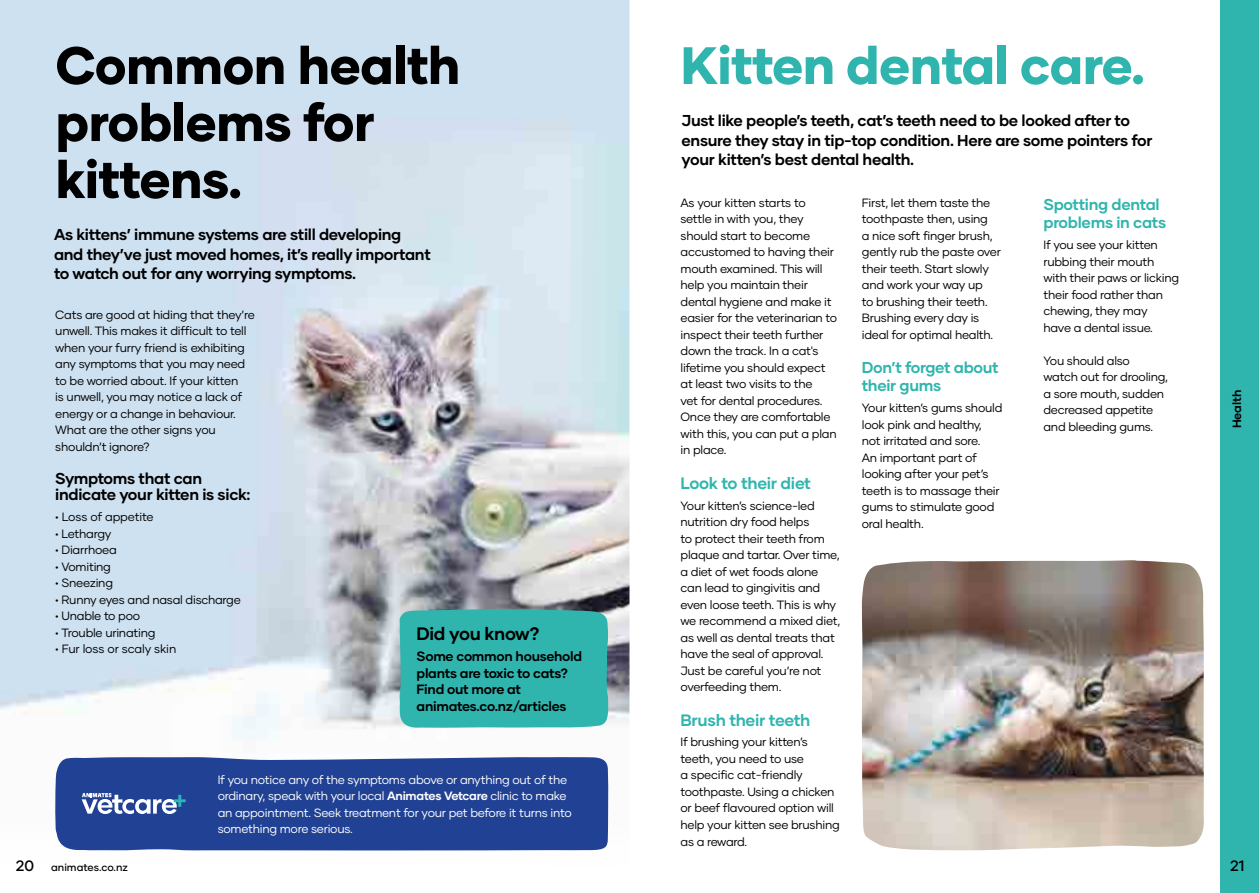
<style>
.page{position:relative;width:1259px;height:893px;background:#fff}
.page>*{position:absolute;margin:0;border:0;box-sizing:border-box;transform-origin:0 0}
.t1{font:800 52.5px/57px "Gilmer";letter-spacing:-.015em;color:#000}
.t2{font:800 52.5px "Gilmer";letter-spacing:-.015em;color:#30b5ae}
.t3{font:700 18px "Gilmer";letter-spacing:-.02em;color:#000}
.t4{font:700 16.5px "Gilmer";letter-spacing:-.02em;color:#30b5ae}
.t5{font:700 15.75px/19.5px "Gilmer";letter-spacing:-.02em;color:#000}
.t6{font:700 15.75px/18px "Gilmer";letter-spacing:-.02em;color:#30b5ae}
.t7{font:500 15px "Gilmer";color:#000}
.t8{font:700 13.5px/16.5px "Gilmer";letter-spacing:-.02em;color:#000}
.t9{font:12px/16.5px "Gilmer";letter-spacing:-.02em;color:#000}
.t10{font:12px/16.5px "Gilmer";letter-spacing:-.02em;color:#fff}
.t11{font:700 12px "Gilmer";letter-spacing:-.01em;color:#000}
.t12{font:500 10.5px "Gilmer";color:#000}
.s1{font-size:15px}
.s2{font-weight:700}
</style>
<div class="page">
<div style="left:1220px;top:0;width:39px;height:893px;background:#30b5ae"></div>
<img style="left:0;top:0;width:629px;height:828px">
<div style="left:55px;top:757px;width:553px;height:94px;background:#214294"></div>
<div style="left:399px;top:609px;width:209px;height:121px;background:#30b5ae"></div>
<svg style="left:82px;top:793px;width:104px;height:21px"></svg>
<img style="left:862px;top:560px;width:342px;height:290px">
<h1 class="t1" style="left:55px;top:37px;width:407px">Common health problems for kittens.</h1>
<h3 class="t5" style="left:54px;top:225px;width:378px">As kittens’ immune systems are still developing and they’ve just moved homes, it’s really important to watch out for any worrying symptoms.</h3>
<p class="t9" style="left:55px;top:306px;width:201px">Cats are good at hiding that they’re unwell. This makes it difficult to tell when your furry friend is exhibiting any symptoms that you may need to be worried about. If your kitten<br>is unwell, you may notice a lack of energy or a change in behaviour.<br>What are the other signs you shouldn’t ignore?</p>
<h3 class="t5" style="left:55px;top:470px;width:197px;line-height:16.5px">Symptoms that can indicate your kitten is sick:</h3>
<p class="t9" style="left:55px;top:508px;width:100px">• Loss of appetite</p>
<p class="t9" style="left:55px;top:525px;width:58px">• Lethargy</p>
<p class="t9" style="left:55px;top:541px;width:63px">• Diarrhoea</p>
<p class="t9" style="left:55px;top:558px;width:57px">• Vomiting</p>
<p class="t9" style="left:55px;top:574px;width:59px">• Sneezing</p>
<p class="t9" style="left:55px;top:591px;width:187px">• Runny eyes and nasal discharge</p>
<p class="t9" style="left:55px;top:607px;width:86px">• Unable to poo</p>
<p class="t9" style="left:55px;top:624px;width:102px">• Trouble urinating</p>
<p class="t9" style="left:55px;top:640px;width:122px">• Fur loss or scaly skin</p>
<h2 class="t3" style="left:416px;top:623px;width:125px">Did you know?</h2>
<p class="t8" style="left:416px;top:648px;width:167px">Some common household plants are toxic to cats?<br>Find out more at animates.co.nz/articles</p>
<p class="t12" style="left:16px;top:861px;width:113px"><span class="s1">20</span> animates.co.nz</p>
<p class="t10" style="left:218px;top:771px;width:355px">If you notice any of the symptoms above or anything out of the ordinary, speak with your local <span class="s2">Animates Vetcare</span> clinic to make an appointment. Seek treatment for your pet before it turns into something more serious.</p>
<h1 class="t2" style="left:680px;top:32px;width:466px">Kitten dental care.</h1>
<h3 class="t5" style="left:681px;top:111px;width:472px">Just like people’s teeth, cat’s teeth need to be looked after to ensure they stay in tip-top condition. Here are some pointers for your kitten’s best dental health.</h3>
<p class="t9" style="left:680px;top:194px;width:158px">As your kitten starts to settle in with you, they should start to become accustomed to having their mouth examined. This will help you maintain their dental hygiene and make it easier for the veterinarian to inspect their teeth further down the track. In a cat's lifetime you should expect at least two visits to the<br>vet for dental procedures.<br>Once they are comfortable with this, you can put a plan in place.</p>
<h3 class="t4" style="left:680px;top:473px;width:132px">Look to their diet</h3>
<p class="t9" style="left:680px;top:497px;width:161px">Your kitten’s science-led nutrition dry food helps<br>to protect their teeth from plaque and tartar. Over time, a diet of wet foods alone can lead to gingivitis and even loose teeth. This is why we recommend a mixed diet, as well as dental treats that have the seal of approval.<br>Just be careful you’re not overfeeding them.</p>
<h3 class="t4" style="left:680px;top:710px;width:131px">Brush their teeth</h3>
<p class="t9" style="left:680px;top:734px;width:161px">If brushing your kitten’s teeth, you need to use<br>a specific cat-friendly toothpaste. Using a chicken or beef flavoured option will help your kitten see brushing as a reward.</p>
<p class="t9" style="left:862px;top:194px;width:141px">First, let them taste the toothpaste then, using<br>a nice soft finger brush, gently rub the paste over their teeth. Start slowly and work your way up<br>to brushing their teeth.<br>Brushing every day is ideal for optimal health.</p>
<h3 class="t6" style="left:862px;top:359px;width:138px">Don’t forget about their gums</h3>
<p class="t9" style="left:862px;top:400px;width:142px">Your kitten’s gums should look pink and healthy, not irritated and sore.<br>An important part of looking after your pet’s teeth is to massage their gums to stimulate good oral health.</p>
<h3 class="t6" style="left:1043px;top:196px;width:124px">Spotting dental problems in cats</h3>
<p class="t9" style="left:1043px;top:237px;width:137px">If you see your kitten rubbing their mouth with their paws or licking their food rather than chewing, they may<br>have a dental issue.</p>
<p class="t9" style="left:1043px;top:352px;width:126px">You should also<br>watch out for drooling, a sore mouth, sudden decreased appetite and bleeding gums.</p>
<p class="t11" style="left:1229px;top:428px;width:40px;rotate:-90deg">Health</p>
<p class="t7" style="left:1230px;top:856px;width:16px">21</p>
</div>
